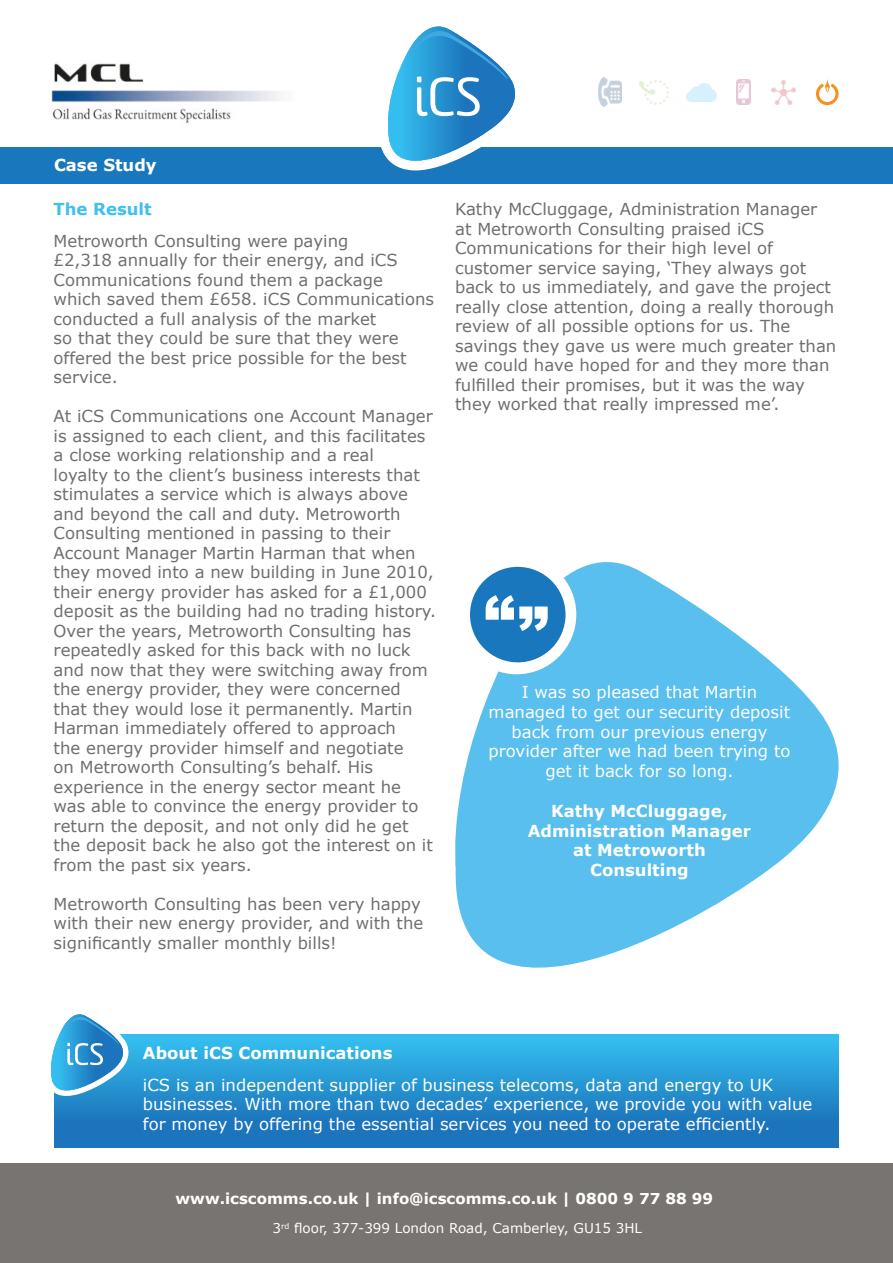
<style>
.page{position:relative;width:893px;height:1263px;background:#fff}
.page>*{position:absolute;margin:0;border:0;box-sizing:border-box;transform-origin:0 0}
.t1{font:16.5px/19.5px "Verdana";color:#6f706e}
.t2{font:16.5px/19.8px "Verdana";color:#fff;text-align:center}
.t3{font:700 16.5px/19.8px "Verdana";color:#fff;text-align:center}
.t4{font:700 16.5px "Verdana";color:#41bfef}
.t5{font:700 15px "Verdana";color:#fff}
.t6{font:13.5px "Verdana";color:#fff}
</style>
<div class="page">
<div style="left:0;top:147px;width:893px;height:37px;background:#1877bd"></div>
<div style="left:0;top:1163px;width:893px;height:100px;background:#777471"></div>
<img style="left:598px;top:78px;width:24px;height:29px">
<img style="left:640px;top:80px;width:29px;height:24px">
<img style="left:687px;top:83px;width:29px;height:18px">
<img style="left:736px;top:80px;width:15px;height:25px">
<img style="left:771px;top:80px;width:24px;height:24px">
<svg style="left:816px;top:79px;width:23px;height:26px"></svg>
<svg style="left:381px;top:26px;width:134px;height:145px"></svg>
<div style="left:54px;top:1034px;width:785px;height:113px;background:linear-gradient(to bottom,#34bef0,#1867b2)"></div>
<svg style="left:445px;top:562px;width:394px;height:506px;fill:#59bfee"></svg>
<div style="left:457px;top:555px;width:119px;height:119px;background:#fff;border-radius:50%"></div>
<div style="left:470px;top:567px;width:95px;height:95px;background:#1877bd;border-radius:50%"></div>
<svg style="left:486px;top:595px;width:62px;height:36px"></svg>
<svg style="left:51px;top:1014px;width:81px;height:95px"></svg>
<img style="left:51px;top:63px;width:230px;height:61px">
<p class="t3" style="left:54px;top:157px;width:104px">Case Study</p>
<p class="t4" style="left:54px;top:203px;width:100px">The Result</p>
<p class="t1" style="left:54px;top:232px;width:382px">Metroworth Consulting were paying<br>£2,318 annually for their energy, and iCS Communications found them a package which saved them £658. iCS Communications conducted a full analysis of the market<br>so that they could be sure that they were offered the best price possible for the best service.</p>
<p class="t1" style="left:54px;top:408px;width:384px">At iCS Communications one Account Manager is assigned to each client, and this facilitates a close working relationship and a real<br>loyalty to the client’s business interests that stimulates a service which is always above and beyond the call and duty. Metroworth Consulting mentioned in passing to their Account Manager Martin Harman that when they moved into a new building in June 2010, their energy provider has asked for a £1,000 deposit as the building had no trading history.<br>Over the years, Metroworth Consulting has repeatedly asked for this back with no luck and now that they were switching away from the energy provider, they were concerned that they would lose it permanently. Martin Harman immediately offered to approach<br>the energy provider himself and negotiate<br>on Metroworth Consulting’s behalf. His experience in the energy sector meant he was able to convince the energy provider to return the deposit, and not only did he get the deposit back he also got the interest on it from the past six years.</p>
<p class="t1" style="left:54px;top:895px;width:371px">Metroworth Consulting has been very happy with their new energy provider, and with the significantly smaller monthly bills!</p>
<p class="t1" style="left:455px;top:201px;width:383px">Kathy McCluggage, Administration Manager at Metroworth Consulting praised iCS Communications for their high level of customer service saying, ‘They always got back to us immediately, and gave the project really close attention, doing a really thorough review of all possible options for us. The savings they gave us were much greater than we could have hoped for and they more than fulfilled their promises, but it was the way they worked that really impressed me’.</p>
<p class="t2" style="left:488px;top:683px;width:304px">I was so pleased that Martin managed to get our security deposit back from our previous energy provider after we had been trying to get it back for so long.</p>
<p class="t3" style="left:528px;top:802px;width:225px">Kathy McCluggage,<br>Administration Manager at Metroworth<br>Consulting</p>
<p class="t3" style="left:143px;top:1045px;width:251px">About iCS Communications</p>
<p class="t2" style="left:143px;top:1076px;width:671px;text-align:left">iCS is an independent supplier of business telecoms, data and energy to UK businesses. With more than two decades’ experience, we provide you with value for money by offering the essential services you need to operate efficiently.</p>
<p class="t5" style="left:176px;top:1193px;width:539px">www.icscomms.co.uk | info@icscomms.co.uk | 0800 9 77 88 99</p>
<p class="t6" style="left:273px;top:1223px;width:371px">3<sup>rd</sup> floor, 377-399 London Road, Camberley, GU15 3HL</p>
</div>
